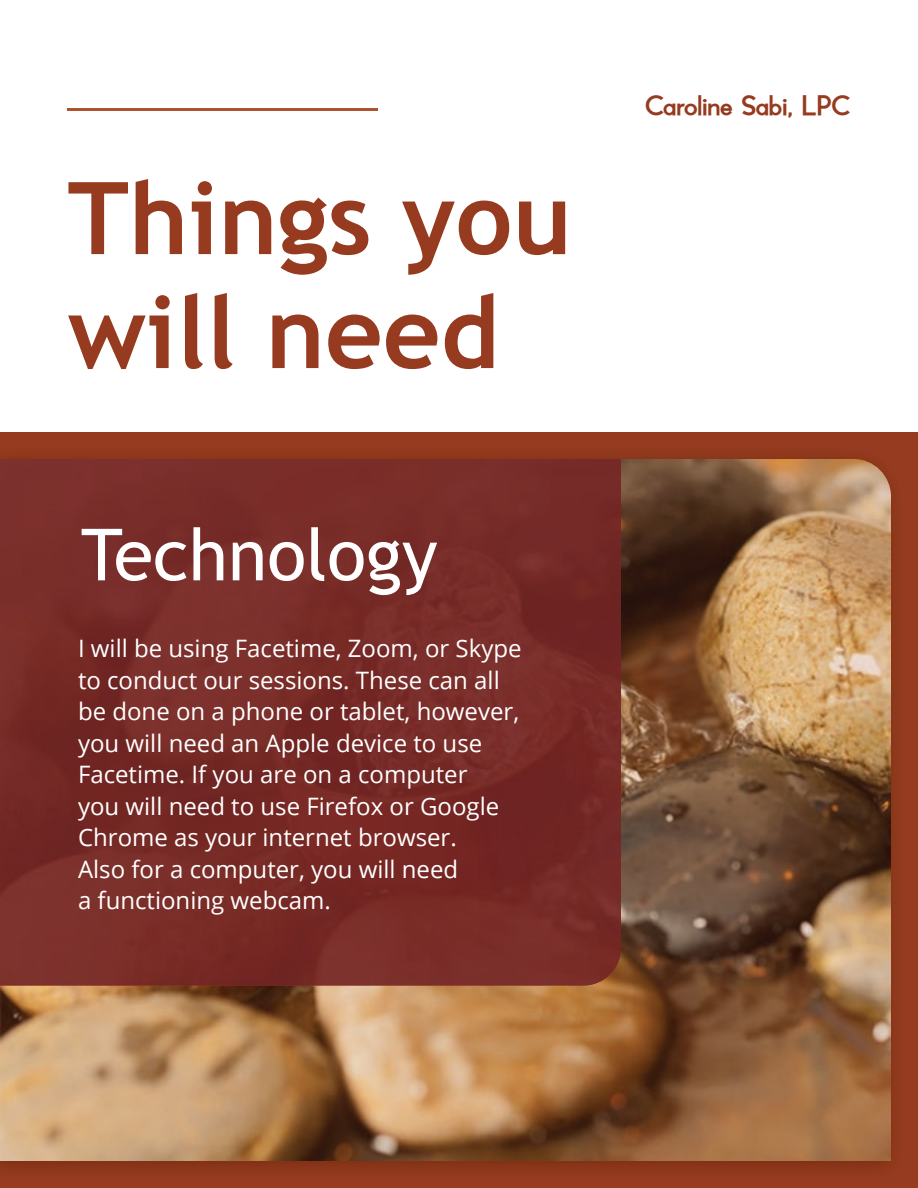
<style>
.page{position:relative;width:918px;height:1188px;background:#fff}
.page>*{position:absolute;margin:0;border:0;box-sizing:border-box;transform-origin:0 0}
.t1{font:700 100.5px/114px "Trebuchet MS";color:#963b1f}
.t2{font:72px "Trebuchet MS";color:#fff}
.t3{font:27px "Lionel Text Diesel";letter-spacing:-.02em;color:#963b1f}
.t4{font:24px/31.5px "Open Sans";color:#fff}
</style>
<div class="page">
<div style="left:0;top:432px;width:918px;height:756px;background:#963b1f"></div>
<img style="left:0;top:459px;width:891px;height:702px">
<hr style="left:68px;top:108px;width:310px;height:3px;background:#ae532d">
<img style="left:0;top:459px;width:621px;height:527px">
<h1 class="t1" style="left:68px;top:161px;width:506px">Things you will need</h1>
<h2 class="t2" style="left:81px;top:509px;width:358px">Technology</h2>
<p class="t4" style="left:78px;top:632px;width:445px">I will be using Facetime, Zoom, or Skype to conduct our sessions. These can all be done on a phone or tablet, however, you will need an Apple device to use Facetime. If you are on a computer<br>you will need to use Firefox or Google Chrome as your internet browser.<br>Also for a computer, you will need<br>a functioning webcam.</p>
<p class="t3" style="left:645px;top:89px;width:207px">Caroline Sabi, LPC</p>
</div>
